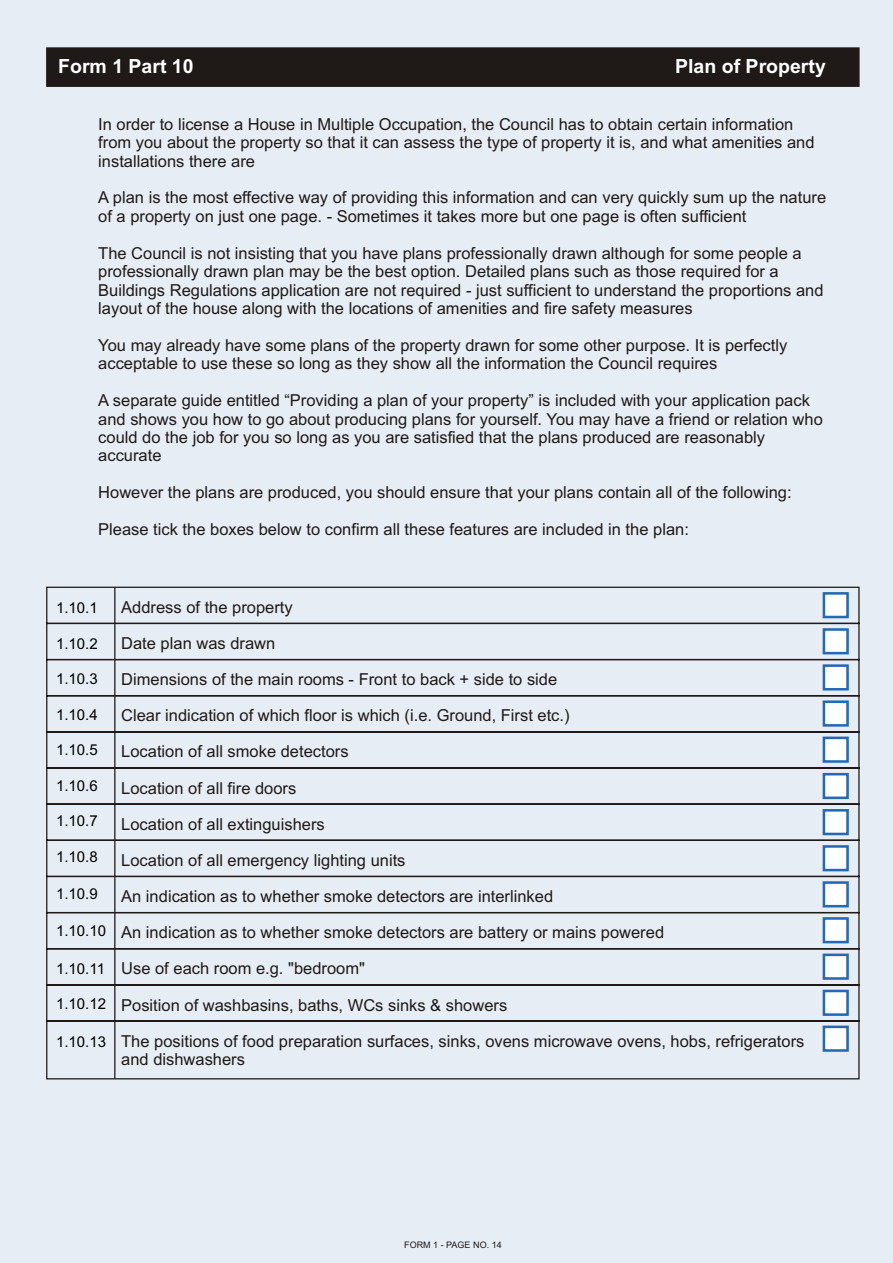
<style>
.page{position:relative;width:893px;height:1263px;background:#e6edf5}
.page>*{position:absolute;margin:0;border:0;box-sizing:border-box;transform-origin:0 0}
.t1{font:700 19.5px "Arial";color:#fff}
.t2{font:16.5px/18.5px "Arial";color:#1f1a17}
.t3{font:15px "Arial";color:#000}
.t4{font:9px "Arial";color:#1f1a17}
.s1{font-size:15px;color:#000}
</style>
<div class="page">
<svg style="left:46px;top:586px;width:814px;height:494px"></svg>
<div style="left:823px;top:592px;width:26px;height:26px;background:#fff;border:3px solid #2469b5"></div>
<div style="left:823px;top:628px;width:26px;height:26px;background:#fff;border:3px solid #2469b5"></div>
<div style="left:823px;top:664px;width:26px;height:26px;background:#fff;border:3px solid #2469b5"></div>
<div style="left:823px;top:700px;width:26px;height:27px;background:#fff;border:3px solid #2469b5"></div>
<div style="left:823px;top:736px;width:26px;height:27px;background:#fff;border:3px solid #2469b5"></div>
<div style="left:823px;top:773px;width:26px;height:26px;background:#fff;border:3px solid #2469b5"></div>
<div style="left:823px;top:809px;width:26px;height:26px;background:#fff;border:3px solid #2469b5"></div>
<div style="left:823px;top:845px;width:26px;height:26px;background:#fff;border:3px solid #2469b5"></div>
<div style="left:823px;top:953px;width:26px;height:27px;background:#fff;border:3px solid #2469b5"></div>
<div style="left:823px;top:881px;width:26px;height:26px;background:#fff;border:3px solid #2469b5"></div>
<div style="left:823px;top:990px;width:26px;height:26px;background:#fff;border:3px solid #2469b5"></div>
<div style="left:823px;top:917px;width:26px;height:26px;background:#fff;border:3px solid #2469b5"></div>
<div style="left:823px;top:1025px;width:26px;height:27px;background:#fff;border:3px solid #2469b5"></div>
<hr style="left:114px;top:587px;width:1px;height:492px;background:#1f1a17">
<div style="left:46px;top:47px;width:814px;height:40px;background:#1f1a17;border:1px solid #1f1a17"></div>
<p class="t1" style="left:58px;top:59px;width:137px">Form 1 Part 10</p>
<p class="t1" style="left:675px;top:59px;width:152px">Plan of Property</p>
<p class="t2" style="left:98px;top:116px;width:718px">In order to license a House in Multiple Occupation, the Council has to obtain certain information from you about the property so that it can assess the type of property it is, and what amenities and installations there are</p>
<p class="t2" style="left:98px;top:190px;width:729px">A plan is the most effective way of providing this information and can very quickly sum up the nature of a property on just one page. - Sometimes it takes more but one page is often sufficient</p>
<p class="t2" style="left:98px;top:245px;width:727px">The Council is not insisting that you have plans professionally drawn although for some people a professionally drawn plan may be the best option. Detailed plans such as those required for a Buildings Regulations application are not required - just sufficient to understand the proportions and layout of the house along with the locations of amenities and fire safety measures</p>
<p class="t2" style="left:98px;top:337px;width:691px">You may already have some plans of the property drawn for some other purpose. It is perfectly acceptable to use these so long as they show all the information the Council requires</p>
<p class="t2" style="left:98px;top:393px;width:726px">A separate guide entitled “Providing a plan of your property” is included with your application pack and shows you how to go about producing plans for yourself. You may have a friend or relation who could do the job for you so long as you are satisfied that the plans produced are reasonably accurate</p>
<p class="t2" style="left:98px;top:485px;width:695px">However the plans are produced, you should ensure that your plans contain all of the following:</p>
<p class="t2" style="left:98px;top:522px;width:592px">Please tick the boxes below to confirm all these features are included in the plan:</p>
<p class="t3" style="left:56px;top:602px;width:43px">1.10.1</p>
<p class="t2" style="left:121px;top:599px;width:173px">Address of the property</p>
<p class="t3" style="left:56px;top:638px;width:43px">1.10.2</p>
<p class="t2" style="left:121px;top:635px;width:156px">Date plan was drawn</p>
<p class="t3" style="left:56px;top:673px;width:43px">1.10.3</p>
<p class="t2" style="left:121px;top:671px;width:438px">Dimensions of the main rooms - Front to back + side to side</p>
<p class="t3" style="left:56px;top:709px;width:43px">1.10.4</p>
<p class="t2" style="left:121px;top:708px;width:450px">Clear indication of which floor is which (i.e. Ground, First etc.)</p>
<p class="t3" style="left:56px;top:744px;width:43px">1.10.5</p>
<p class="t2" style="left:121px;top:744px;width:229px">Location of all smoke detectors</p>
<p class="t3" style="left:56px;top:780px;width:43px">1.10.6</p>
<p class="t2" style="left:121px;top:780px;width:177px">Location of all fire doors</p>
<p class="t3" style="left:56px;top:815px;width:43px">1.10.7</p>
<p class="t2" style="left:121px;top:816px;width:205px">Location of all extinguishers</p>
<p class="t3" style="left:56px;top:851px;width:43px">1.10.8</p>
<p class="t2" style="left:121px;top:852px;width:286px">Location of all emergency lighting units</p>
<p class="t3" style="left:56px;top:888px;width:43px">1.10.9</p>
<p class="t2" style="left:121px;top:889px;width:433px">An indication as to whether smoke detectors are interlinked</p>
<p class="t3" style="left:56px;top:925px;width:52px">1.10.10</p>
<p class="t2" style="left:121px;top:925px;width:544px">An indication as to whether smoke detectors are battery or mains powered</p>
<p class="t2" style="left:56px;top:961px;width:310px"><span class="s1">1.10.11</span> Use of each room e.g. "bedroom"</p>
<p class="t3" style="left:56px;top:998px;width:52px">1.10.12</p>
<p class="t2" style="left:121px;top:997px;width:388px">Position of washbasins, baths, WCs sinks &amp; showers</p>
<p class="t2" style="left:121px;top:1033px;width:685px">The positions of food preparation surfaces, sinks, ovens microwave ovens, hobs, refrigerators and dishwashers</p>
<p class="t3" style="left:56px;top:1036px;width:52px">1.10.13</p>
<p class="t4" style="left:404px;top:1241px;width:99px">FORM 1 - PAGE NO. 14</p>
</div>
